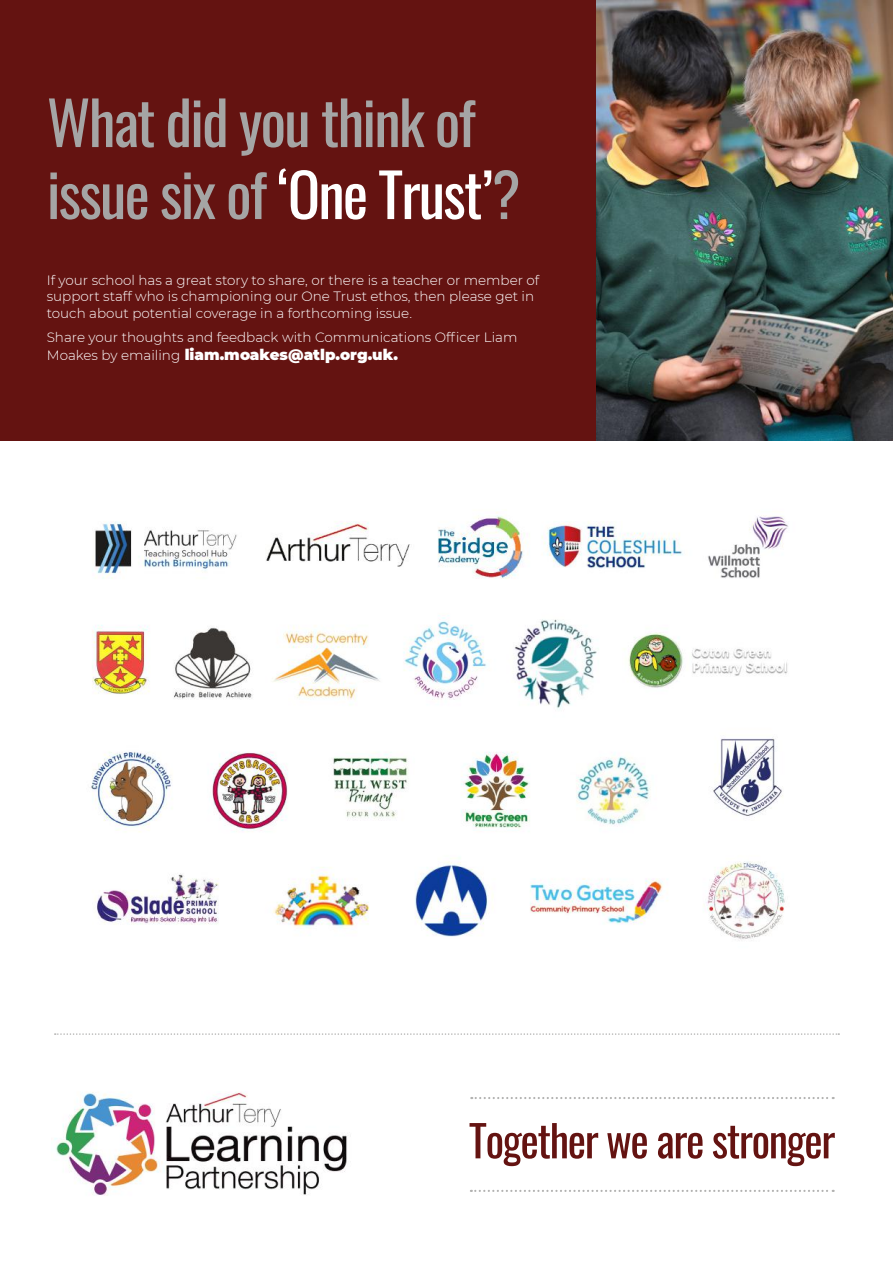
<style>
.page{position:relative;width:893px;height:1263px;background:#fff}
.page>*{position:absolute;margin:0;border:0;box-sizing:border-box;transform-origin:0 0}
.t1{font:60px/72px "Oswald";letter-spacing:-.03em;color:#a5a5a5}
.t2{font:900 15px "Montserrat";color:#fff}
.t3{font:300 13.5px/16.2px "Montserrat";color:#fff}
.s1{color:#fff}
.s2{font-weight:300;font-size:13.5px}
</style>
<div class="page">
<div style="left:0;top:0;width:893px;height:440px;background:#641311"></div>
<svg style="left:55px;top:1033px;width:784px;height:2px"></svg>
<img style="left:597px;top:0;width:296px;height:440px">
<img style="left:54px;top:1092px;width:293px;height:104px">
<img style="left:91px;top:512px;width:698px;height:428px">
<svg style="left:470px;top:1123px;width:128px;height:43px"></svg>
<svg style="left:607px;top:1133px;width:40px;height:26px"></svg>
<svg style="left:658px;top:1133px;width:44px;height:26px"></svg>
<svg style="left:713px;top:1126px;width:122px;height:40px"></svg>
<svg style="left:471px;top:1190px;width:363px;height:2px"></svg>
<svg style="left:471px;top:1097px;width:363px;height:2px"></svg>
<h1 class="t1" style="left:47px;top:81px;width:475px">What did you think of issue six of <span class="s1">‘One Trust’</span>?</h1>
<p class="t3" style="left:47px;top:272px;width:494px">If your school has a great story to share, or there is a teacher or member of support staff who is championing our One Trust ethos, then please get in touch about potential coverage in a forthcoming issue.</p>
<p class="t3" style="left:47px;top:329px;width:472px">Share your thoughts and feedback with Communications Officer Liam</p>
<p class="t2" style="left:47px;top:344px;width:353px"><span class="s2">Moakes by emailing</span> liam.moakes@atlp.org.uk.</p>
</div>
